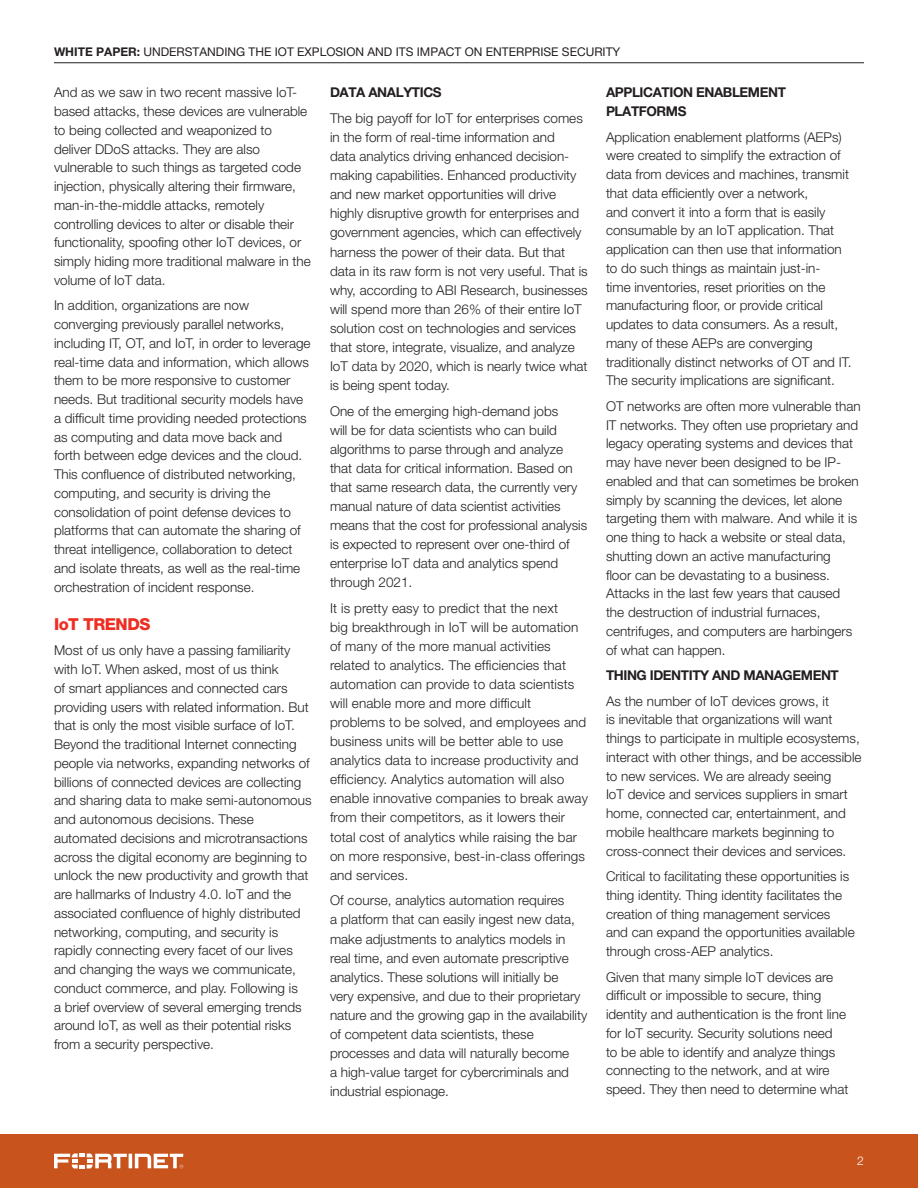
<style>
.page{position:relative;width:918px;height:1188px;background:#fff}
.page>*{position:absolute;margin:0;border:0;box-sizing:border-box;transform-origin:0 0}
.Body_Copy_SUBHEAD__R{font:800 16.5px "Helvetica Neue LT Pro";letter-spacing:-.03em;color:#ee2e22}
.Body_Copy{font:300 13.5px/18.8px "Helvetica Neue LT Pro";color:#231f20}
.Body_Copy_Sub-SUBHEA{font:700 13.5px/18.8px "Helvetica Neue LT Pro";letter-spacing:-.03em;color:#231f20}
.t1{font:12px "Helvetica Neue LT Pro";color:#231f20}
.t2{font:300 12px "Helvetica Neue LT Pro";color:#fff}
.s1{font-weight:700}
</style>
<div class="page">
<div style="left:0;top:1134px;width:918px;height:54px;background:#c8531d"></div>
<svg style="left:54px;top:1154px;width:129px;height:14px"></svg>
<hr style="left:54px;top:63px;width:810px;height:1px;background:#231f20">
<p class="t1" style="left:54px;top:44px;width:568px"><span class="s1">WHITE PAPER:</span> UNDERSTANDING THE IOT EXPLOSION AND ITS IMPACT ON ENTERPRISE SECURITY</p>
<p class="Body_Copy" style="left:54px;top:83px;width:258px">And as we saw in two recent massive IoT&shy;based attacks, these devices are vulnerable to being collected and weaponized to deliver DDoS attacks. They are also vulnerable to such things as targeted code injection, physically altering their firmware, man-in-the-middle attacks, remotely controlling devices to alter or disable their functionality, spoofing other IoT devices, or simply hiding more traditional malware in the volume of IoT data.</p>
<p class="Body_Copy" style="left:54px;top:296px;width:258px">In addition, organizations are now converging previously parallel networks, including IT, OT, and IoT, in order to leverage real-time data and information, which allows them to be more responsive to customer needs. But traditional security models have a difficult time providing needed protections as computing and data move back and forth between edge devices and the cloud.<br>This confluence of distributed networking, computing, and security is driving the consolidation of point defense devices to platforms that can automate the sharing of threat intelligence, collaboration to detect and isolate threats, as well as the real-time orchestration of incident response.</p>
<p class="Body_Copy_SUBHEAD__R" style="left:54px;top:614px;width:98px">IoT TRENDS</p>
<p class="Body_Copy" style="left:54px;top:641px;width:259px">Most of us only have a passing familiarity with IoT. When asked, most of us think<br>of smart appliances and connected cars providing users with related information. But that is only the most visible surface of IoT.<br>Beyond the traditional Internet connecting people via networks, expanding networks of billions of connected devices are collecting and sharing data to make semi-autonomous and autonomous decisions. These automated decisions and microtransactions across the digital economy are beginning to unlock the new productivity and growth that are hallmarks of Industry 4.0. IoT and the associated confluence of highly distributed networking, computing, and security is rapidly connecting every facet of our lives and changing the ways we communicate, conduct commerce, and play. Following is<br>a brief overview of several emerging trends around IoT, as well as their potential risks from a security perspective.</p>
<p class="Body_Copy_Sub-SUBHEA" style="left:330px;top:83px;width:113px">DATA ANALYTICS</p>
<p class="Body_Copy" style="left:330px;top:109px;width:259px">The big payoff for IoT for enterprises comes in the form of real-time information and<br>data analytics driving enhanced decision&shy;making capabilities. Enhanced productivity and new market opportunities will drive highly disruptive growth for enterprises and government agencies, which can effectively harness the power of their data. But that data in its raw form is not very useful. That is why, according to ABI Research, businesses will spend more than 26% of their entire IoT solution cost on technologies and services that store, integrate, visualize, and analyze IoT data by 2020, which is nearly twice what is being spent today.</p>
<p class="Body_Copy" style="left:330px;top:401px;width:259px">One of the emerging high-demand jobs<br>will be for data scientists who can build algorithms to parse through and analyze that data for critical information. Based on that same research data, the currently very manual nature of data scientist activities means that the cost for professional analysis is expected to represent over one-third of enterprise IoT data and analytics spend through 2021.</p>
<p class="Body_Copy" style="left:330px;top:598px;width:260px">It is pretty easy to predict that the next<br>big breakthrough in IoT will be automation of many of the more manual activities related to analytics. The efficiencies that automation can provide to data scientists will enable more and more difficult problems to be solved, and employees and business units will be better able to use analytics data to increase productivity and efficiency. Analytics automation will also enable innovative companies to break away from their competitors, as it lowers their total cost of analytics while raising the bar on more responsive, best-in-class offerings and services.</p>
<p class="Body_Copy" style="left:330px;top:891px;width:259px">Of course, analytics automation requires<br>a platform that can easily ingest new data, make adjustments to analytics models in real time, and even automate prescriptive analytics. These solutions will initially be<br>very expensive, and due to their proprietary nature and the growing gap in the availability of competent data scientists, these processes and data will naturally become<br>a high-value target for cybercriminals and industrial espionage.</p>
<p class="Body_Copy_Sub-SUBHEA" style="left:606px;top:83px;width:181px">APPLICATION ENABLEMENT<br>PLATFORMS</p>
<p class="Body_Copy" style="left:606px;top:127px;width:247px">Application enablement platforms (AEPs) were created to simplify the extraction of data from devices and machines, transmit that data efficiently over a network,<br>and convert it into a form that is easily consumable by an IoT application. That application can then use that information to do such things as maintain just-in-<br>time inventories, reset priorities on the manufacturing floor, or provide critical updates to data consumers. As a result, many of these AEPs are converging traditionally distinct networks of OT and IT.<br>The security implications are significant.</p>
<p class="Body_Copy" style="left:606px;top:396px;width:256px">OT networks are often more vulnerable than IT networks. They often use proprietary and legacy operating systems and devices that may have never been designed to be IP&shy;enabled and that can sometimes be broken simply by scanning the devices, let alone targeting them with malware. And while it is one thing to hack a website or steal data, shutting down an active manufacturing<br>floor can be devastating to a business.<br>Attacks in the last few years that caused the destruction of industrial furnaces, centrifuges, and computers are harbingers of what can happen.</p>
<p class="Body_Copy_Sub-SUBHEA" style="left:606px;top:666px;width:234px">THING IDENTITY AND MANAGEMENT</p>
<p class="Body_Copy" style="left:606px;top:691px;width:257px">As the number of IoT devices grows, it<br>is inevitable that organizations will want things to participate in multiple ecosystems, interact with other things, and be accessible to new services. We are already seeing<br>IoT device and services suppliers in smart home, connected car, entertainment, and mobile healthcare markets beginning to cross-connect their devices and services.</p>
<p class="Body_Copy" style="left:606px;top:867px;width:250px">Critical to facilitating these opportunities is thing identity. Thing identity facilitates the creation of thing management services and can expand the opportunities available through cross-AEP analytics.</p>
<p class="Body_Copy" style="left:606px;top:967px;width:244px">Given that many simple IoT devices are difficult or impossible to secure, thing identity and authentication is the front line for IoT security. Security solutions need<br>to be able to identify and analyze things connecting to the network, and at wire speed. They then need to determine what</p>
<p class="t2" style="left:857px;top:1154px;width:8px">2</p>
</div>
